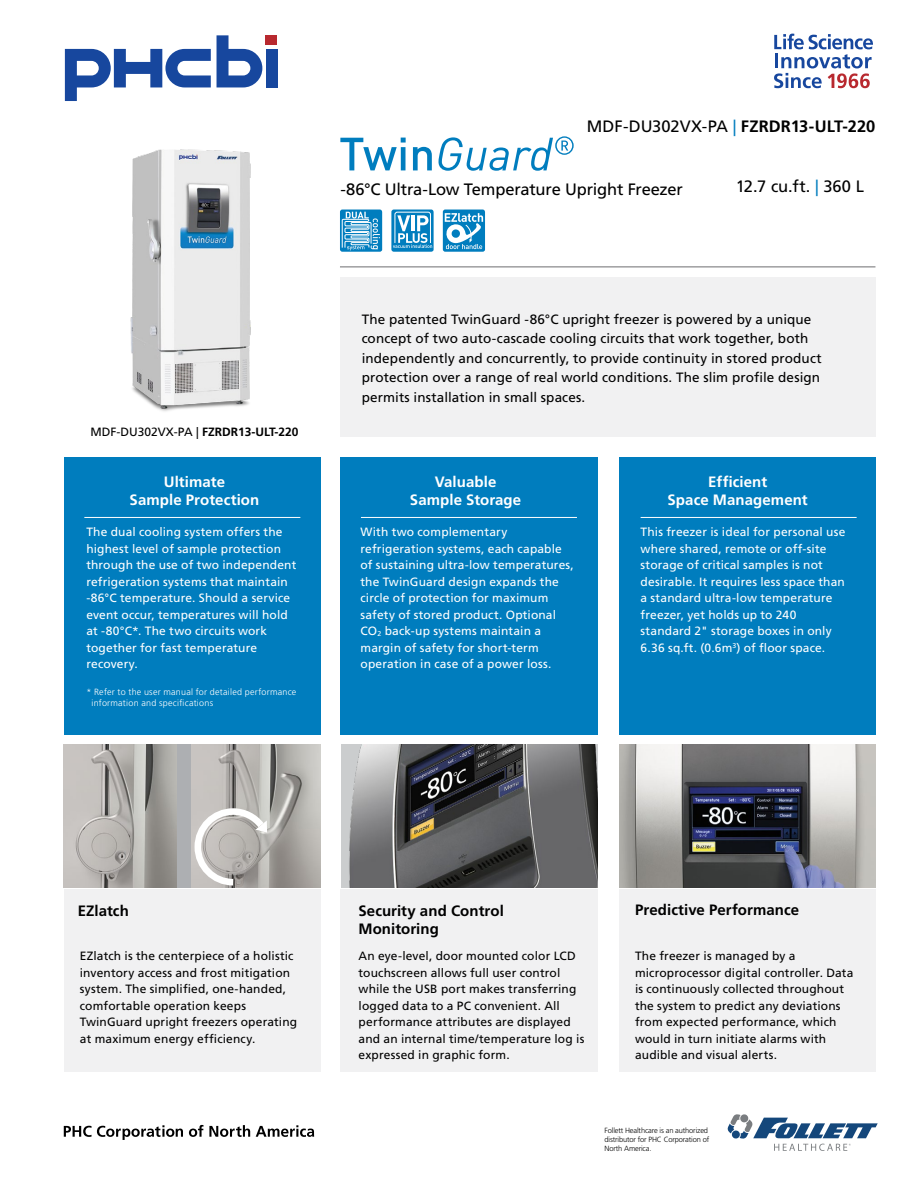
<style>
.page{position:relative;width:918px;height:1188px;background:#fff}
.page>*{position:absolute;margin:0;border:0;box-sizing:border-box;transform-origin:0 0}
.PS_PHCbi_Subtitle{font:16.5px "Frutiger LT Std";letter-spacing:-.015em;color:#000}
.PS_PHCbi_Model_Numbe{font:700 16.5px "Frutiger LT Std";letter-spacing:.005em;color:#000}
.PS_PHCbi_Model_Numbe-2{font:16.5px "Frutiger LT Std";letter-spacing:.005em;color:#000}
.PS_PHCbi_Section_1-T{font:700 15px/18px "Frutiger LT Std";letter-spacing:.005em;color:#fff;text-align:center}
.PS_PHCbi_Section_2-T{font:700 15px/18px "Frutiger LT Std";letter-spacing:.005em;color:#000}
.PS_PHCbi_Intro_Copy{font:13.5px/19.5px "Frutiger LT Std";letter-spacing:.005em;color:#000}
.PS_PHCbi_Section_1{font:12px/16.5px "Frutiger LT Std";letter-spacing:.01em;color:#fff}
.PS_PHCbi_Section_2{font:12px/16.5px "Frutiger LT Std";letter-spacing:.01em;color:#000}
.PS_PHCbi_Caption{font:300 9px/10.8px "Frutiger LT Std";letter-spacing:.025em;color:#fff}
.t1{font:300 7.5px/9px "Frutiger LT Std";letter-spacing:-.02em;color:#000}
.s1{font-weight:400}
.s2{font-weight:400;color:#007dbe}
.s3{color:#007dbe}
.s4{font-weight:700}
</style>
<div class="page">
<div style="left:64px;top:457px;width:257px;height:278px;background:#007dbe"></div>
<div style="left:64px;top:745px;width:257px;height:326px;background:#f1f1f2"></div>
<div style="left:340px;top:457px;width:258px;height:278px;background:#007dbe"></div>
<div style="left:340px;top:745px;width:258px;height:326px;background:#f1f1f2"></div>
<div style="left:619px;top:457px;width:256px;height:278px;background:#007dbe"></div>
<div style="left:619px;top:745px;width:256px;height:326px;background:#f1f1f2"></div>
<div style="left:340px;top:278px;width:535px;height:159px;background:#f1f1f2"></div>
<hr style="left:84px;top:517px;width:216px;height:1px;background:#fff">
<hr style="left:361px;top:517px;width:216px;height:1px;background:#fff">
<hr style="left:641px;top:517px;width:216px;height:1px;background:#fff">
<hr style="left:340px;top:267px;width:535px;height:1px;background:#6d6e71">
<div style="left:266px;top:49px;width:11px;height:38px;background:#17479e"></div>
<svg style="left:65px;top:49px;width:146px;height:52px"></svg>
<svg style="left:217px;top:35px;width:45px;height:52px"></svg>
<div style="left:266px;top:35px;width:11px;height:10px;background:#b8292f"></div>
<svg style="left:774px;top:34px;width:99px;height:54px"></svg>
<svg style="left:64px;top:1125px;width:119px;height:15px"></svg>
<svg style="left:189px;top:1125px;width:61px;height:12px"></svg>
<svg style="left:256px;top:1125px;width:58px;height:12px"></svg>
<svg style="left:340px;top:136px;width:234px;height:35px"></svg>
<svg style="left:391px;top:210px;width:43px;height:42px"></svg>
<svg style="left:340px;top:210px;width:42px;height:42px;background:#55a8d3"></svg>
<svg style="left:443px;top:210px;width:42px;height:42px"></svg>
<img style="left:130px;top:150px;width:121px;height:261px">
<img style="left:619px;top:744px;width:256px;height:144px">
<img style="left:341px;top:744px;width:257px;height:144px">
<div style="left:64px;top:744px;width:251px;height:144px;background:#adafb2"></div>
<img style="left:64px;top:744px;width:113px;height:144px">
<img style="left:191px;top:744px;width:129px;height:144px">
<svg style="left:191px;top:805px;width:79px;height:84px"></svg>
<svg style="left:728px;top:1114px;width:150px;height:37px"></svg>
<p class="PS_PHCbi_Model_Numbe" style="left:587px;top:117px;width:290px"><span class="s1">MDF-DU302VX-PA</span> <span class="s2">|</span> FZRDR13-ULT-220</p>
<p class="PS_PHCbi_Subtitle" style="left:340px;top:179px;width:344px">-86°C Ultra-Low Temperature Upright Freezer</p>
<p class="PS_PHCbi_Model_Numbe-2" style="left:736px;top:176px;width:130px">12.7 cu.ft. <span class="s3">|</span> 360 L</p>
<p class="PS_PHCbi_Section_2" style="left:91px;top:424px;width:209px">MDF-DU302VX-PA | <span class="s4">FZRDR13-ULT-220</span></p>
<p class="PS_PHCbi_Section_1-T" style="left:130px;top:473px;width:131px">Ultimate<br>Sample Protection</p>
<p class="PS_PHCbi_Section_1" style="left:86px;top:524px;width:212px">The dual cooling system offers the highest level of sample protection through the use of two independent refrigeration systems that maintain -86°C temperature. Should a service event occur, temperatures will hold at -80°C*. The two circuits work together for fast temperature recovery.</p>
<p class="PS_PHCbi_Caption" style="left:92px;top:687px;width:206px;text-indent:-5px">* Refer to the user manual for detailed performance information and specifications</p>
<p class="PS_PHCbi_Intro_Copy" style="left:362px;top:309px;width:462px">The patented TwinGuard -86°C upright freezer is powered by a unique concept of two auto-cascade cooling circuits that work together, both independently and concurrently, to provide continuity in stored product protection over a range of real world conditions. The slim profile design permits installation in small spaces.</p>
<p class="PS_PHCbi_Section_1-T" style="left:410px;top:473px;width:113px">Valuable<br>Sample Storage</p>
<p class="PS_PHCbi_Section_1" style="left:361px;top:524px;width:215px">With two complementary refrigeration systems, each capable of sustaining ultra-low temperatures, the TwinGuard design expands the circle of protection for maximum safety of stored product. Optional CO<sub>2</sub> back-up systems maintain a margin of safety for short-term operation in case of a power loss.</p>
<p class="PS_PHCbi_Section_1-T" style="left:668px;top:473px;width:142px">Efficient<br>Space Management</p>
<p class="PS_PHCbi_Section_1" style="left:641px;top:524px;width:206px">This freezer is ideal for personal use where shared, remote or off-site storage of critical samples is not desirable. It requires less space than a standard ultra-low temperature freezer, yet holds up to 240 standard 2" storage boxes in only 6.36 sq.ft. (0.6m<sup>3</sup>) of floor space.</p>
<p class="PS_PHCbi_Section_2-T" style="left:78px;top:902px;width:53px">EZlatch</p>
<p class="PS_PHCbi_Section_2" style="left:80px;top:948px;width:219px">EZlatch is the centerpiece of a holistic inventory access and frost mitigation system. The simplified, one-handed, comfortable operation keeps TwinGuard upright freezers operating at maximum energy efficiency.</p>
<p class="PS_PHCbi_Section_2-T" style="left:358px;top:902px;width:147px">Security and Control<br>Monitoring</p>
<p class="PS_PHCbi_Section_2" style="left:359px;top:948px;width:227px">An eye-level, door mounted color LCD touchscreen allows full user control while the USB port makes transferring logged data to a PC convenient. All performance attributes are displayed and an internal time/temperature log is expressed in graphic form.</p>
<p class="PS_PHCbi_Section_2-T" style="left:635px;top:901px;width:166px">Predictive Performance</p>
<p class="PS_PHCbi_Section_2" style="left:635px;top:948px;width:220px">The freezer is managed by a microprocessor digital controller. Data is continuously collected throughout the system to predict any deviations from expected performance, which would in turn initiate alarms with audible and visual alerts.</p>
<p class="t1" style="left:605px;top:1126px;width:106px">Follett Healthcare is an authorized distributor for PHC Corporation of<br>North America.</p>
</div>
